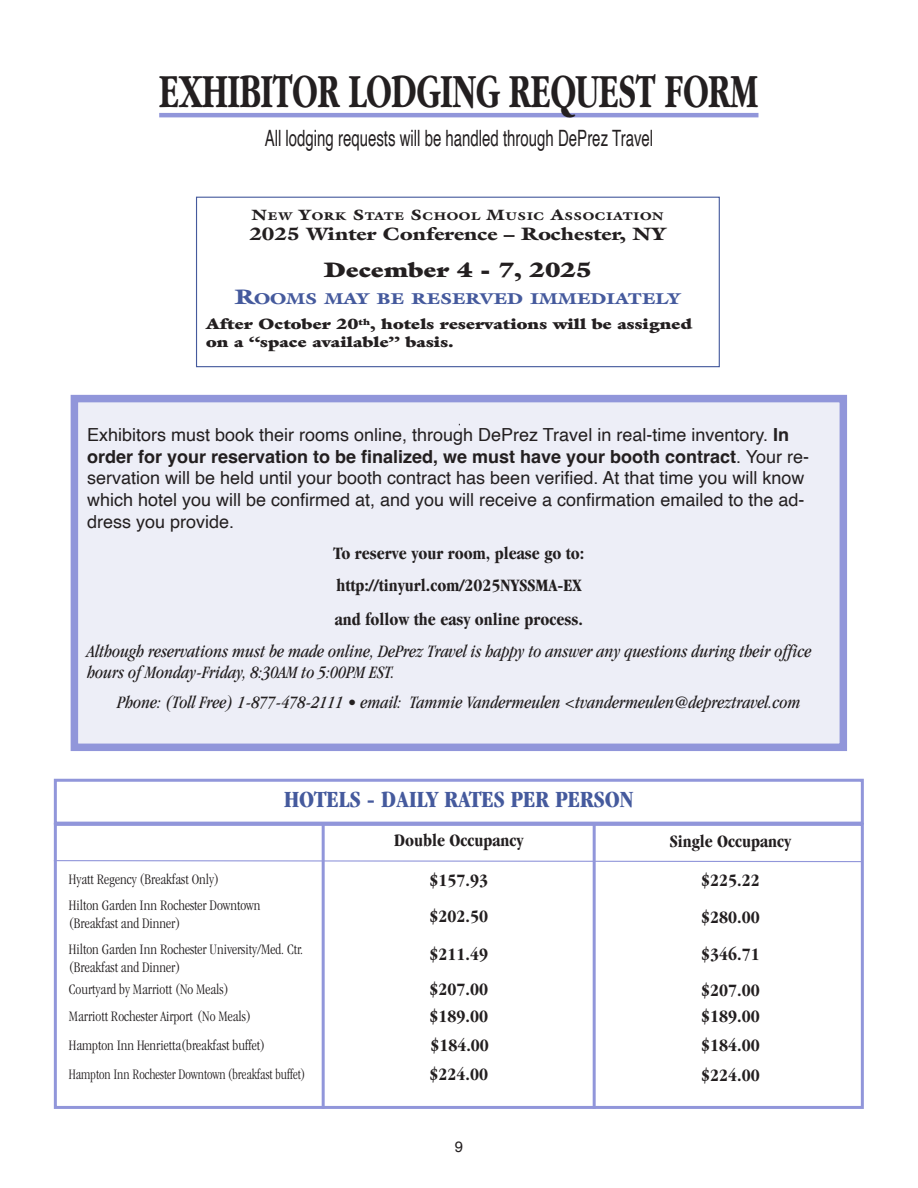
<style>
.page{position:relative;width:918px;height:1188px;background:#fff}
.page>*{position:absolute;margin:0;border:0;box-sizing:border-box;transform-origin:0 0}
.t1{font:700 49.5px "Garamond";color:#231f20;scale:.67 1}
.t2{font:700 condensed 24px "Garamond";color:#455a9d}
.t3{font:22.5px "Helvetica";color:#231f20;scale:.67 1}
.t4{font:900 21px "Galliard";color:#231f20;scale:1.21 1}
.t5{font:18px/21.8px "Helvetica";color:#231f20}
.t6{font:700 condensed 18px "Garamond";color:#231f20}
.t7{font:italic condensed 18px/21.6px "Garamond";color:#231f20}
.t8{font:900 18px "Galliard";color:#231f20;scale:1.21 1}
.t9{font:900 15.75px "Galliard";color:#455a9d;scale:1.21 1}
.t10{font:300 condensed 15px "Garamond";color:#231f20}
.t11{font:900 15px/18px "Galliard";color:#231f20;scale:1.21 1}
.t12{font:300 condensed 15px "Garamond";color:#231f20;scale:.93 1}
.t13{font:15px "Helvetica";color:#231f20}
.t14{font:900 11.25px "Galliard";letter-spacing:.04em;color:#231f20;scale:1.21 1}
.s1{font-size:15px}
.s2{font-size:21px}
.s3{font-weight:700}
</style>
<div class="page">
<hr style="left:159px;top:113px;width:599px;height:4px;background:#9196da">
<div style="left:196px;top:197px;width:524px;height:170px;border:1px solid #455a9d"></div>
<div style="left:54px;top:779px;width:810px;height:46px;border:3px solid #9196da"></div>
<div style="left:78px;top:402px;width:762px;height:342px;background:#edeef7"></div>
<div style="left:71px;top:395px;width:776px;height:356px;border:8px solid #9196da"></div>
<div style="left:54px;top:823px;width:810px;height:286px;border:3px solid #9196da"></div>
<hr style="left:322px;top:823px;width:3px;height:286px;background:#9196da">
<hr style="left:593px;top:823px;width:3px;height:286px;background:#9196da">
<svg style="left:53px;top:860px;width:811px;height:3px"></svg>
<p class="t1" style="left:159px;top:72px;width:896px">EXHIBITOR LODGING REQUEST FORM</p>
<p class="t3" style="left:265px;top:129px;width:581px">All lodging requests will be handled through DePrez Travel</p>
<p class="t14" style="left:252px;top:212px;width:342px"><span class="s1">N</span>EW <span class="s1">Y</span>ORK <span class="s1">S</span>TATE <span class="s1">S</span>CHOOL <span class="s1">M</span>USIC <span class="s1">A</span>SSOCIATION</p>
<p class="t8" style="left:249px;top:227px;width:346px">2025 Winter Conference – Rochester, NY</p>
<p class="t4" style="left:324px;top:261px;width:223px">December 4 - 7, 2025</p>
<p class="t9" style="left:235px;top:292px;width:370px"><span class="s2">R</span>OOMS MAY BE RESERVED IMMEDIATELY</p>
<p class="t11" style="left:206px;top:317px;width:403px">After October 20<sup>th</sup>, hotels reservations will be assigned on a “space available” basis.</p>
<p class="t5" style="left:87px;top:425px;width:724px">Exhibitors must book their rooms online, through DePrez Travel in real-time inventory. <span class="s3">In order for your reservation to be finalized, we must have your booth contract</span>. Your re&shy;servation will be held until your booth contract has been verified. At that time you will know which hotel you will be confirmed at, and you will receive a confirmation emailed to the ad&shy;dress you provide.</p>
<p class="t6" style="left:333px;top:546px;width:252px">To reserve your room, please go to:</p>
<p class="t6" style="left:336px;top:579px;width:247px">http://tinyurl.com/2025NYSSMA-EX</p>
<p class="t6" style="left:335px;top:613px;width:249px">and follow the easy online process.</p>
<p class="t7" style="left:87px;top:642px;width:726px">Although reservations must be made online, DePrez Travel is happy to answer any questions during their office hours of Monday-Friday, 8:30AM to 5:00PM EST.</p>
<p class="t7" style="left:117px;top:693px;width:685px">Phone: (Toll Free) 1-877-478-2111 • email: Tammie Vandermeulen &lt;tvandermeulen@depreztravel.com</p>
<p class="t2" style="left:284px;top:790px;width:351px">HOTELS - DAILY RATES PER PERSON</p>
<p class="t10" style="left:69px;top:874px;width:152px">Hyatt Regency (Breakfast Only)</p>
<p class="t10" style="left:69px;top:899px;width:193px">Hilton Garden Inn Rochester Downtown</p>
<p class="t10" style="left:69px;top:917px;width:113px">(Breakfast and Dinner)</p>
<p class="t10" style="left:69px;top:943px;width:236px">Hilton Garden Inn Rochester University/Med. Ctr.</p>
<p class="t10" style="left:69px;top:961px;width:113px">(Breakfast and Dinner)</p>
<p class="t10" style="left:69px;top:983px;width:161px">Courtyard by Marriott (No Meals)</p>
<p class="t10" style="left:69px;top:1011px;width:184px">Marriott Rochester Airport (No Meals)</p>
<p class="t10" style="left:69px;top:1039px;width:198px">Hampton Inn Henrietta(breakfast buffet)</p>
<p class="t12" style="left:69px;top:1068px;width:256px">Hampton Inn Rochester Downtown (breakfast buffet)</p>
<p class="t6" style="left:394px;top:833px;width:131px">Double Occupancy</p>
<p class="t6" style="left:430px;top:874px;width:60px">$157.93</p>
<p class="t6" style="left:430px;top:910px;width:60px">$202.50</p>
<p class="t6" style="left:430px;top:947px;width:60px">$211.49</p>
<p class="t6" style="left:430px;top:982px;width:60px">$207.00</p>
<p class="t6" style="left:430px;top:1009px;width:60px">$189.00</p>
<p class="t6" style="left:430px;top:1038px;width:60px">$184.00</p>
<p class="t6" style="left:430px;top:1067px;width:60px">$224.00</p>
<p class="t13" style="left:455px;top:1141px;width:10px">9</p>
<p class="t6" style="left:670px;top:835px;width:123px">Single Occupancy</p>
<p class="t6" style="left:701px;top:874px;width:60px">$225.22</p>
<p class="t6" style="left:701px;top:910px;width:60px">$280.00</p>
<p class="t6" style="left:701px;top:947px;width:60px">$346.71</p>
<p class="t6" style="left:701px;top:983px;width:60px">$207.00</p>
<p class="t6" style="left:701px;top:1009px;width:60px">$189.00</p>
<p class="t6" style="left:701px;top:1038px;width:60px">$184.00</p>
<p class="t6" style="left:701px;top:1068px;width:60px">$224.00</p>
</div>
